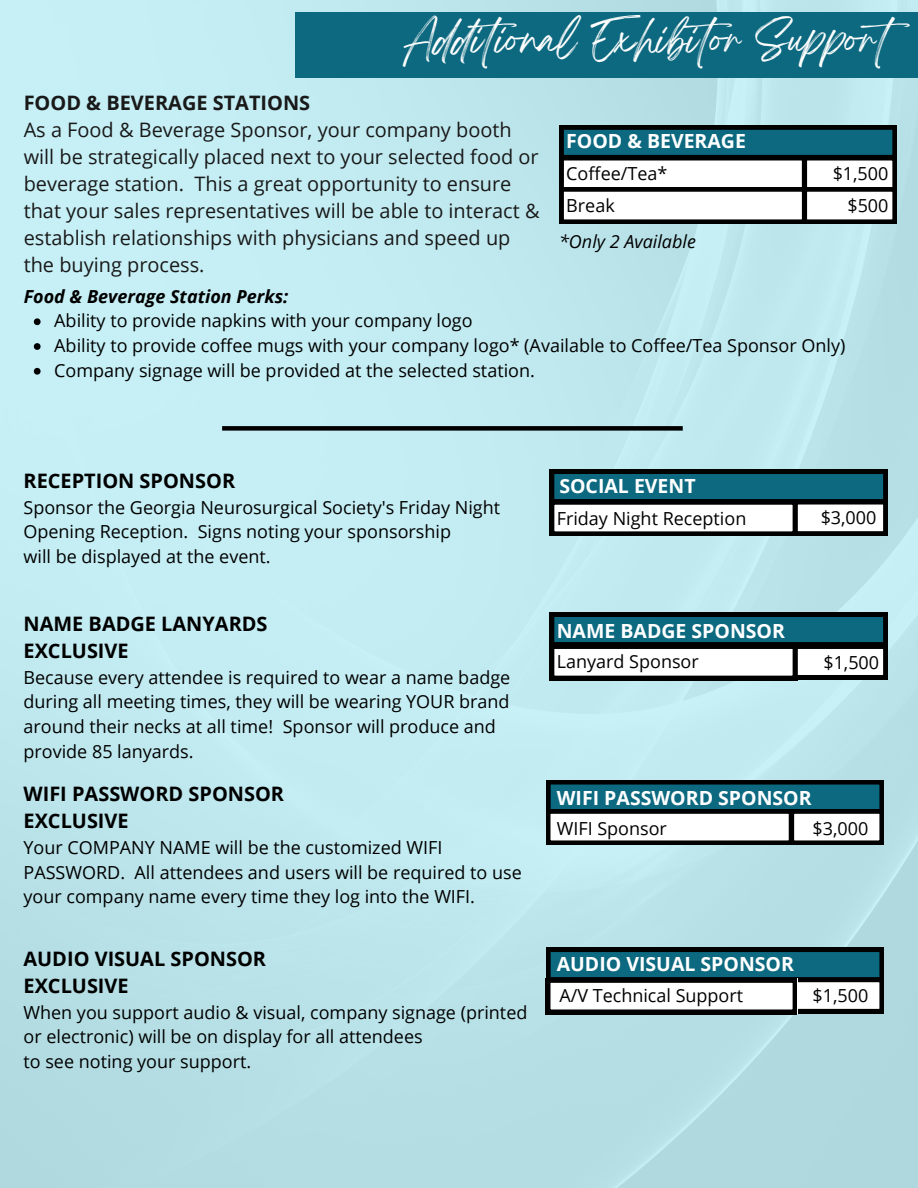
<style>
.page{position:relative;width:918px;height:1188px;background:#fff}
.page>*{position:absolute;margin:0;border:0;box-sizing:border-box;transform-origin:0 0}
.t1{font:34.95px "Breathing";color:#fdfdfd}
.t2{font:19.95px/27px "Open Sans";color:#191919}
.t3{font:700 19.95px "Open Sans";color:#000}
.t4{font:700 19.95px "Open Sans";color:#191919}
.t5{font:700 19.5px "Open Sans";color:#fff}
.t6{font:18px/24.8px "Open Sans";color:#000}
.t7{font:italic 700 18px "Open Sans";color:#000}
.t8{font:italic 18px "Open Sans";color:#000}
</style>
<div class="page">
<img style="left:0;top:0;width:918px;height:1188px">
<div style="left:295px;top:13px;width:623px;height:65px;background:#0c6980"></div>
<svg style="left:34px;top:318px;width:7px;height:7px"></svg>
<svg style="left:34px;top:343px;width:7px;height:7px"></svg>
<svg style="left:34px;top:368px;width:7px;height:7px"></svg>
<svg style="left:559px;top:125px;width:338px;height:99px"></svg>
<svg style="left:550px;top:470px;width:338px;height:66px"></svg>
<div style="left:222px;top:426px;width:461px;height:5px;background:#000"></div>
<svg style="left:550px;top:613px;width:338px;height:67px"></svg>
<svg style="left:546px;top:780px;width:338px;height:65px"></svg>
<svg style="left:546px;top:948px;width:338px;height:66px"></svg>
<h1 class="t1" style="left:404px;top:29px;width:524px">Additional Exhibitor Support</h1>
<p class="t4" style="left:24px;top:89px;width:288px">FOOD &amp; BEVERAGE STATIONS</p>
<p class="t2" style="left:24px;top:116px;width:517px">As a Food &amp; Beverage Sponsor, your company booth will be strategically placed next to your selected food or beverage station. This a great opportunity to ensure that your sales representatives will be able to interact &amp; establish relationships with physicians and speed up the buying process.</p>
<h2 class="t5" style="left:566px;top:127px;width:181px">FOOD &amp; BEVERAGE</h2>
<p class="t6" style="left:566px;top:161px;width:103px">Coffee/Tea*</p>
<p class="t6" style="left:566px;top:193px;width:50px">Break</p>
<p class="t8" style="left:559px;top:229px;width:138px">*Only 2 Available</p>
<p class="t6" style="left:833px;top:161px;width:57px">$1,500</p>
<p class="t6" style="left:847px;top:193px;width:43px">$500</p>
<p class="t7" style="left:24px;top:283px;width:266px">Food &amp; Beverage Station Perks:</p>
<p class="t6" style="left:54px;top:308px;width:420px">Ability to provide napkins with your company logo</p>
<p class="t6" style="left:54px;top:333px;width:793px">Ability to provide coffee mugs with your company logo* (Available to Coffee/Tea Sponsor Only)</p>
<p class="t6" style="left:54px;top:358px;width:482px">Company signage will be provided at the selected station.</p>
<h2 class="t3" style="left:24px;top:466px;width:213px">RECEPTION SPONSOR</h2>
<p class="t6" style="left:24px;top:494px;width:478px">Sponsor the Georgia Neurosurgical Society's Friday Night<br>Opening Reception. Signs noting your sponsorship</p>
<p class="t6" style="left:24px;top:544px;width:249px">will be displayed at the event.</p>
<p class="t3" style="left:24px;top:609px;width:246px">NAME BADGE LANYARDS</p>
<p class="t3" style="left:24px;top:636px;width:107px">EXCLUSIVE</p>
<p class="t6" style="left:24px;top:664px;width:488px">Because every attendee is required to wear a name badge during all meeting times, they will be wearing YOUR brand around their necks at all time! Sponsor will produce and provide 85 lanyards.</p>
<h3 class="t3" style="left:24px;top:780px;width:262px">WIFI PASSWORD SPONSOR</h3>
<p class="t3" style="left:24px;top:807px;width:107px">EXCLUSIVE</p>
<p class="t6" style="left:24px;top:835px;width:500px">Your COMPANY NAME will be the customized WIFI<br>PASSWORD. All attendees and users will be required to use your company name every time they log into the WIFI.</p>
<h2 class="t3" style="left:24px;top:944px;width:244px">AUDIO VISUAL SPONSOR</h2>
<p class="t3" style="left:24px;top:971px;width:107px">EXCLUSIVE</p>
<p class="t6" style="left:24px;top:999px;width:505px">When you support audio &amp; visual, company signage (printed or electronic) will be on display for all attendees</p>
<h2 class="t6" style="left:24px;top:1049px;width:229px">to see noting your support.</h2>
<p class="t5" style="left:559px;top:472px;width:138px">SOCIAL EVENT</p>
<p class="t6" style="left:557px;top:505px;width:191px">Friday Night Reception</p>
<p class="t6" style="left:821px;top:505px;width:57px">$3,000</p>
<p class="t5" style="left:557px;top:617px;width:230px">NAME BADGE SPONSOR</p>
<p class="t6" style="left:557px;top:649px;width:144px">Lanyard Sponsor</p>
<p class="t6" style="left:823px;top:650px;width:57px">$1,500</p>
<p class="t5" style="left:557px;top:784px;width:256px">WIFI PASSWORD SPONSOR</p>
<p class="t6" style="left:557px;top:815px;width:112px">WIFI Sponsor</p>
<p class="t6" style="left:813px;top:816px;width:57px">$3,000</p>
<h2 class="t5" style="left:557px;top:950px;width:239px">AUDIO VISUAL SPONSOR</h2>
<p class="t6" style="left:559px;top:983px;width:185px">A/V Technical Support</p>
<p class="t6" style="left:813px;top:983px;width:57px">$1,500</p>
</div>
